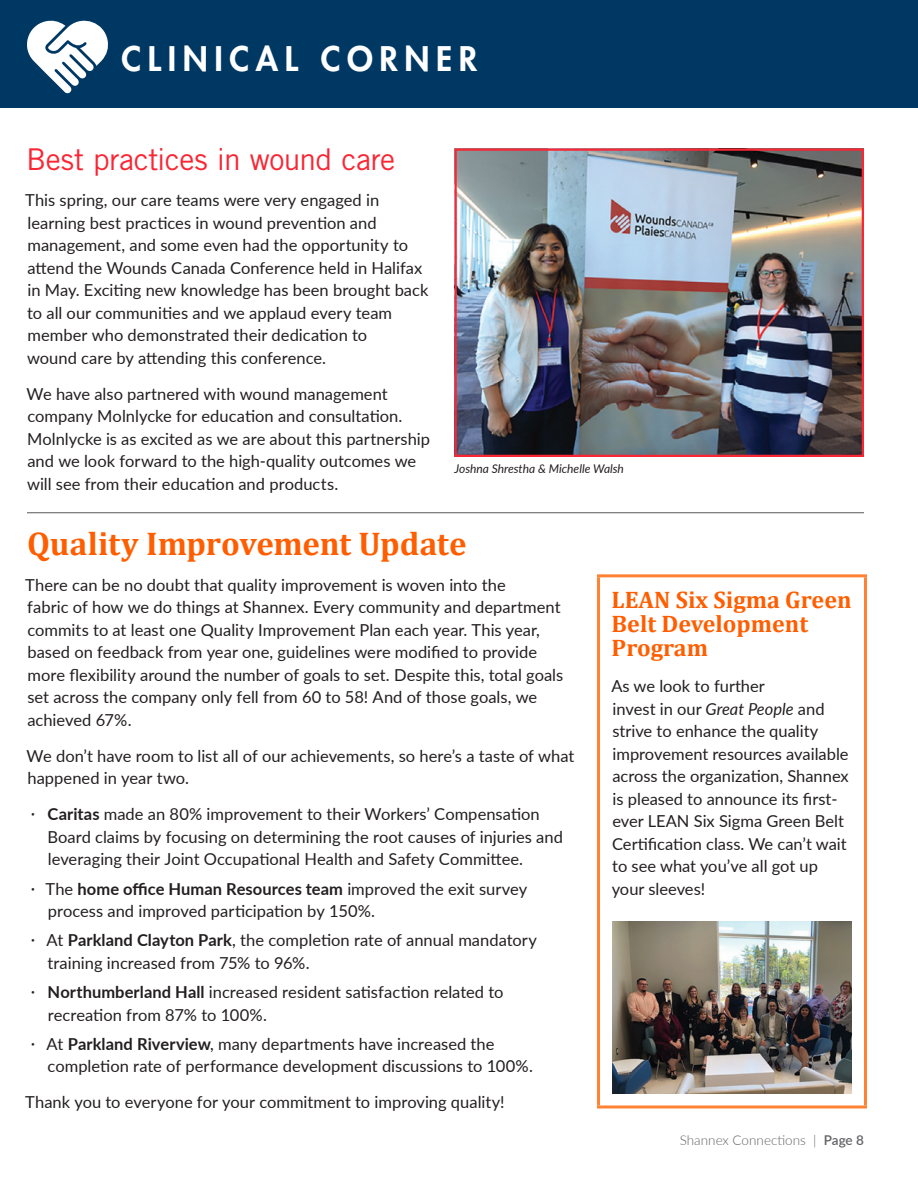
<style>
.page{position:relative;width:918px;height:1188px;background:#fff}
.page>*{position:absolute;margin:0;border:0;box-sizing:border-box;transform-origin:0 0}
.t1{font:700 33px "Cambria";letter-spacing:-.01em;color:#ff5e00}
.Clinical_Corner_Head{font:800 33px "Futura Std";letter-spacing:.2em;color:#fff}
.Clinical_Corner_Subh{font:30px "Trade Gothic LT Std";letter-spacing:-.015em;color:#f92634}
.Subheader{font:700 24px/24px "Cambria";color:#ff5e00}
.Body{font:16.5px/22.5px "Lato";color:#231f20}
.Body_Last{font:16.5px "Lato";color:#231f20}
.t2{font:300 13.5px "Lato";color:#636366}
.Photo_Caption{font:italic 12px "Lato";color:#231f20}
.s1{font-weight:700}
.s2{font-style:italic}
.s3{font-weight:600}
</style>
<div class="page">
<div style="left:0;top:0;width:918px;height:108px;background:#003864"></div>
<svg style="left:27px;top:20px;width:81px;height:74px"></svg>
<hr style="left:597px;top:574px;width:270px;height:3px;background:#ff8232">
<hr style="left:597px;top:577px;width:3px;height:331px;background:#ff8232">
<hr style="left:864px;top:577px;width:3px;height:331px;background:#ff8232">
<hr style="left:597px;top:908px;width:3px;height:198px;background:#ff8232">
<hr style="left:864px;top:908px;width:3px;height:198px;background:#ff8232">
<hr style="left:597px;top:1106px;width:270px;height:2px;background:#ff8232">
<img style="left:612px;top:922px;width:240px;height:172px">
<img style="left:457px;top:151px;width:404px;height:303px">
<div style="left:454px;top:148px;width:410px;height:309px;border:2px solid #f92634"></div>
<hr style="left:27px;top:512px;width:837px;height:1px;background:#57585a">
<p class="Clinical_Corner_Head" style="left:122px;top:38px;width:357px">CLINICAL CORNER</p>
<p class="Clinical_Corner_Subh" style="left:26px;top:141px;width:371px">Best practices in wound care</p>
<p class="Body" style="left:25px;top:188px;width:405px">This spring, our care teams were very engaged in learning best practices in wound prevention and management, and some even had the opportunity to attend the Wounds Canada Conference held in Halifax in May. Exciting new knowledge has been brought back to all our communities and we applaud every team member who demonstrated their dedication to<br>wound care by attending this conference.</p>
<p class="Body" style="left:27px;top:382px;width:405px">We have also partnered with wound management company Molnlycke for education and consultation.<br>Molnlycke is as excited as we are about this partnership and we look forward to the high-quality outcomes we will see from their education and products.</p>
<p class="Photo_Caption" style="left:454px;top:460px;width:171px">Joshna Shrestha &amp; Michelle Walsh</p>
<p class="t1" style="left:27px;top:524px;width:441px">Quality Improvement Update</p>
<p class="Body" style="left:25px;top:573px;width:539px">There can be no doubt that quality improvement is woven into the<br>fabric of how we do things at Shannex. Every community and department commits to at least one Quality Improvement Plan each year. This year, based on feedback from year one, guidelines were modified to provide more flexibility around the number of goals to set. Despite this, total goals set across the company only fell from 60 to 58! And of those goals, we achieved 67%.</p>
<p class="Body" style="left:27px;top:744px;width:549px">We don’t have room to list all of our achievements, so here’s a taste of what happened in year two.</p>
<p class="Body" style="left:47px;top:802px;width:517px;text-indent:-17px">Ҋ <span class="s1">Caritas</span> made an 80% improvement to their Workers’ Compensation<br>Board claims by focusing on determining the root causes of injuries and leveraging their Joint Occupational Health and Safety Committee.</p>
<p class="Body" style="left:48px;top:877px;width:481px;text-indent:-17px">Ҋ The <span class="s1">home office Human Resources team</span> improved the exit survey process and improved participation by 150%.</p>
<p class="Body" style="left:47px;top:928px;width:491px;text-indent:-17px">Ҋ At <span class="s1">Parkland Clayton Park</span>, the completion rate of annual mandatory training increased from 75% to 96%.</p>
<p class="Body" style="left:48px;top:980px;width:457px;text-indent:-17px">Ҋ <span class="s1">Northumberland Hall</span> increased resident satisfaction related to recreation from 87% to 100%.</p>
<p class="Body" style="left:48px;top:1032px;width:487px;text-indent:-17px">Ҋ At <span class="s1">Parkland Riverview</span>, many departments have increased the completion rate of performance development discussions to 100%.</p>
<p class="Body_Last" style="left:25px;top:1091px;width:481px">Thank you to everyone for your commitment to improving quality!</p>
<p class="Subheader" style="left:612px;top:587px;width:241px">LEAN Six Sigma Green<br>Belt Development<br>Program</p>
<p class="Body" style="left:611px;top:674px;width:239px">As we look to further<br>invest in our <span class="s2">Great People</span> and strive to enhance the quality improvement resources available across the organization, Shannex is pleased to announce its first&shy;ever LEAN Six Sigma Green Belt<br>Certification class. We can’t wait to see what you’ve all got up your sleeves!</p>
<p class="t2" style="left:680px;top:1131px;width:186px">Shannex Connections | <span class="s3">Page 8</span></p>
</div>
